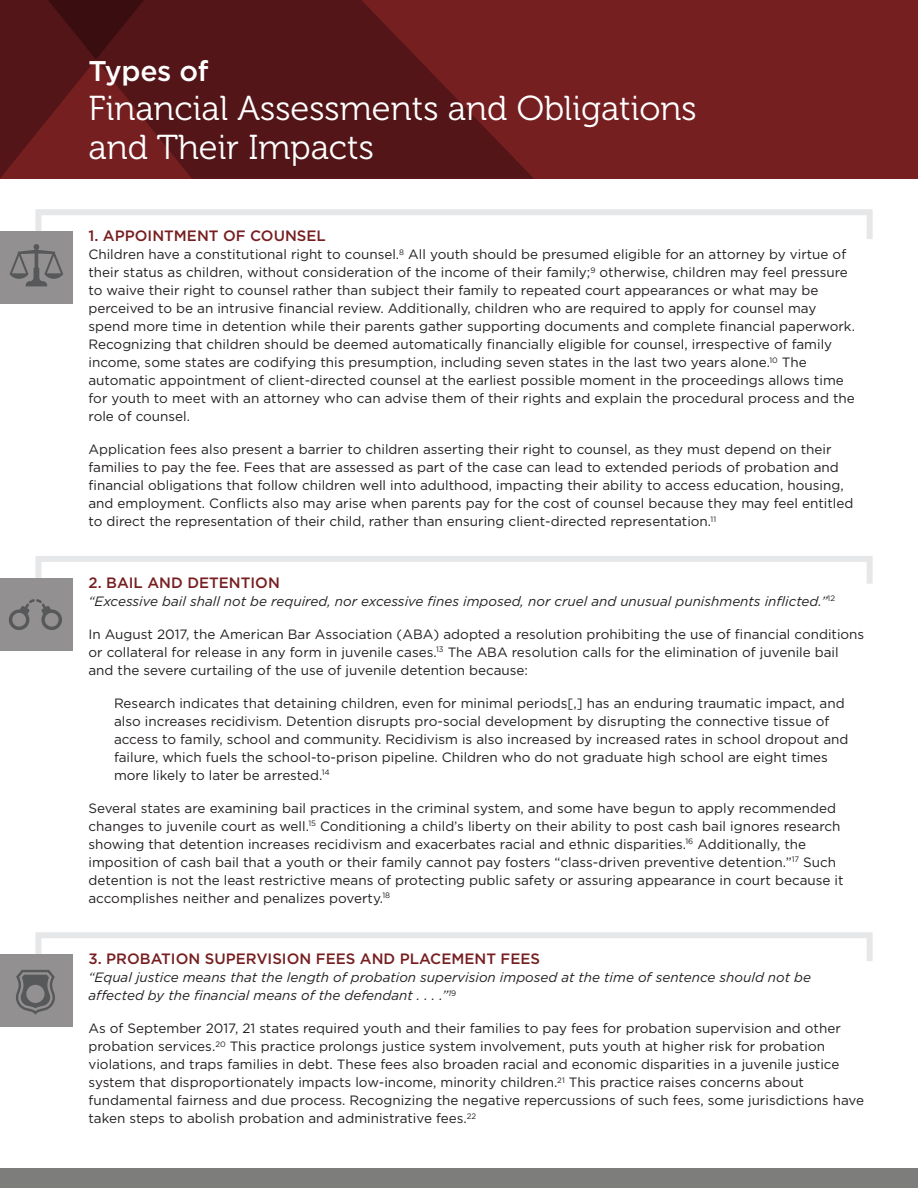
<style>
.page{position:relative;width:918px;height:1188px;background:#fff}
.page>*{position:absolute;margin:0;border:0;box-sizing:border-box;transform-origin:0 0}
.t1{font:34.5px "Museo 300";color:#fff}
.t2{font:500 28.5px "Gotham";letter-spacing:-.01em;color:#fff}
.t3{font:500 15px "Gotham";color:#761f21}
.t4{font:13.5px/18px "Gotham";color:#231f20}
.t5{font:italic 13.5px/18px "Gotham";color:#231f20}
</style>
<div class="page">
<div style="left:0;top:0;width:918px;height:179px;background:#761f21"></div>
<div style="left:35px;top:209px;width:838px;height:33px;border:6px solid #e6e7e9"></div>
<div style="left:35px;top:556px;width:838px;height:31px;border:6px solid #e6e7e9"></div>
<div style="left:35px;top:932px;width:838px;height:32px;border:6px solid #e6e7e9"></div>
<div style="left:0;top:231px;width:72px;height:73px;background:#929090"></div>
<div style="left:0;top:578px;width:72px;height:73px;background:#929090"></div>
<div style="left:0;top:954px;width:72px;height:73px;background:#929090"></div>
<svg style="left:0;top:0;width:534px;height:179px;fill:#531517"></svg>
<div style="left:0;top:1169px;width:918px;height:19px;background:#7d7d7b"></div>
<svg style="left:16px;top:970px;width:39px;height:45px"></svg>
<svg style="left:9px;top:599px;width:53px;height:31px"></svg>
<svg style="left:10px;top:244px;width:53px;height:42px"></svg>
<p class="t2" style="left:88px;top:55px;width:122px">Types of</p>
<p class="t1" style="left:88px;top:89px;width:610px">Financial Assessments and Obligations</p>
<p class="t1" style="left:88px;top:128px;width:287px">and Their Impacts</p>
<p class="t3" style="left:88px;top:227px;width:239px">1. APPOINTMENT OF COUNSEL</p>
<p class="t4" style="left:88px;top:245px;width:768px">Children have a constitutional right to counsel.<sup>8</sup> All youth should be presumed eligible for an attorney by virtue of their status as children, without consideration of the income of their family;<sup>9</sup> otherwise, children may feel pressure to waive their right to counsel rather than subject their family to repeated court appearances or what may be perceived to be an intrusive financial review. Additionally, children who are required to apply for counsel may spend more time in detention while their parents gather supporting documents and complete financial paperwork.<br>Recognizing that children should be deemed automatically financially eligible for counsel, irrespective of family income, some states are codifying this presumption, including seven states in the last two years alone.<sup>10</sup> The automatic appointment of client-directed counsel at the earliest possible moment in the proceedings allows time for youth to meet with an attorney who can advise them of their rights and explain the procedural process and the role of counsel.</p>
<p class="t4" style="left:88px;top:440px;width:767px">Application fees also present a barrier to children asserting their right to counsel, as they must depend on their families to pay the fee. Fees that are assessed as part of the case can lead to extended periods of probation and financial obligations that follow children well into adulthood, impacting their ability to access education, housing, and employment. Conflicts also may arise when parents pay for the cost of counsel because they may feel entitled to direct the representation of their child, rather than ensuring client-directed representation.<sup>11</sup></p>
<p class="t3" style="left:88px;top:574px;width:193px">2. BAIL AND DETENTION</p>
<p class="t5" style="left:88px;top:592px;width:748px">“Excessive bail shall not be required, nor excessive fines imposed, nor cruel and unusual punishments inflicted.”<sup>12</sup></p>
<p class="t4" style="left:88px;top:625px;width:777px">In August 2017, the American Bar Association (ABA) adopted a resolution prohibiting the use of financial conditions or collateral for release in any form in juvenile cases.<sup>13</sup> The ABA resolution calls for the elimination of juvenile bail and the severe curtailing of the use of juvenile detention because:</p>
<p class="t4" style="left:114px;top:694px;width:736px">Research indicates that detaining children, even for minimal periods[,] has an enduring traumatic impact, and also increases recidivism. Detention disrupts pro-social development by disrupting the connective tissue of access to family, school and community. Recidivism is also increased by increased rates in school dropout and failure, which fuels the school-to-prison pipeline. Children who do not graduate high school are eight times more likely to later be arrested.<sup>14</sup></p>
<p class="t4" style="left:88px;top:799px;width:757px">Several states are examining bail practices in the criminal system, and some have begun to apply recommended changes to juvenile court as well.<sup>15</sup> Conditioning a child’s liberty on their ability to post cash bail ignores research showing that detention increases recidivism and exacerbates racial and ethnic disparities.<sup>16</sup> Additionally, the imposition of cash bail that a youth or their family cannot pay fosters “class-driven preventive detention.”<sup>17</sup> Such detention is not the least restrictive means of protecting public safety or assuring appearance in court because it accomplishes neither and penalizes poverty.<sup>18</sup></p>
<p class="t3" style="left:88px;top:950px;width:453px">3. PROBATION SUPERVISION FEES AND PLACEMENT FEES</p>
<p class="t5" style="left:88px;top:969px;width:724px">“Equal justice means that the length of probation supervision imposed at the time of sentence should not be affected by the financial means of the defendant . . . .”<sup>1</sup><sup>9</sup></p>
<p class="t4" style="left:88px;top:1019px;width:777px">As of September 2017, 21 states required youth and their families to pay fees for probation supervision and other probation services.<sup>20</sup> This practice prolongs justice system involvement, puts youth at higher risk for probation violations, and traps families in debt. These fees also broaden racial and economic disparities in a juvenile justice system that disproportionately impacts low-income, minority children.<sup>21</sup> This practice raises concerns about fundamental fairness and due process. Recognizing the negative repercussions of such fees, some jurisdictions have taken steps to abolish probation and administrative fees.<sup>22</sup></p>
</div>
